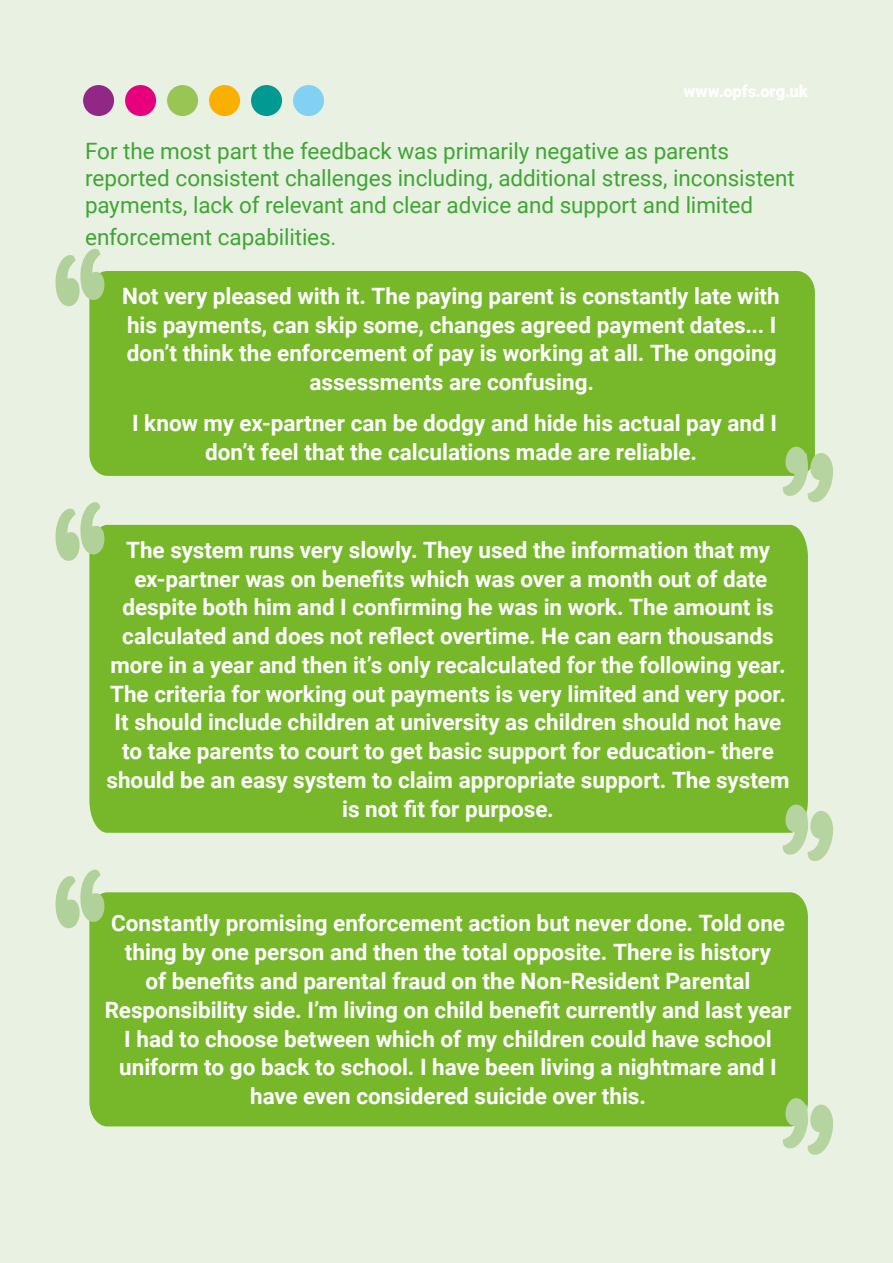
<style>
.page{position:relative;width:893px;height:1263px;background:#e9f1e2}
.page>*{position:absolute;margin:0;border:0;box-sizing:border-box;transform-origin:0 0}
.t1{font:700 22.5px/28.8px "Roboto";color:#fff;text-align:center}
.t2{font:22.5px/27px "Roboto";letter-spacing:-.005em;color:#3fa535}
.t3{font:900 16.5px "Roboto";letter-spacing:-.005em;color:#fff}
</style>
<div class="page">
<div style="left:83px;top:85px;width:31px;height:31px;background:#922885;border-radius:50%"></div>
<div style="left:125px;top:85px;width:31px;height:31px;background:#e6007d;border-radius:50%"></div>
<div style="left:167px;top:85px;width:31px;height:31px;background:#99c555;border-radius:50%"></div>
<div style="left:209px;top:85px;width:31px;height:31px;background:#f9b000;border-radius:50%"></div>
<div style="left:251px;top:85px;width:31px;height:31px;background:#009a93;border-radius:50%"></div>
<div style="left:293px;top:85px;width:31px;height:31px;background:#83d0f5;border-radius:50%"></div>
<div style="left:89px;top:271px;width:726px;height:205px;background:#76b82a"></div>
<svg style="left:55px;top:248px;width:50px;height:59px"></svg>
<svg style="left:783px;top:445px;width:50px;height:58px"></svg>
<div style="left:89px;top:525px;width:719px;height:308px;background:#76b82a"></div>
<svg style="left:55px;top:502px;width:50px;height:59px"></svg>
<svg style="left:783px;top:803px;width:50px;height:58px"></svg>
<div style="left:89px;top:892px;width:719px;height:234px;background:#76b82a"></div>
<svg style="left:55px;top:869px;width:50px;height:60px"></svg>
<svg style="left:783px;top:1097px;width:50px;height:58px"></svg>
<p class="t3" style="left:683px;top:80px;width:126px">www.opfs.org.uk</p>
<p class="t2" style="left:85px;top:136px;width:711px">For the most part the feedback was primarily negative as parents reported consistent challenges including, additional stress, inconsistent payments, lack of relevant and clear advice and support and limited</p>
<p class="t2" style="left:85px;top:223px;width:253px">enforcement capabilities.</p>
<p class="t1" style="left:122px;top:281px;width:659px">Not very pleased with it. The paying parent is constantly late with his payments, can skip some, changes agreed payment dates... I don’t think the enforcement of pay is working at all. The ongoing assessments are confusing.</p>
<p class="t1" style="left:132px;top:408px;width:646px">I know my ex-partner can be dodgy and hide his actual pay and I don’t feel that the calculations made are reliable.</p>
<p class="t1" style="left:106px;top:534px;width:685px">The system runs very slowly. They used the information that my ex-partner was on benefits which was over a month out of date despite both him and I confirming he was in work. The amount is calculated and does not reflect overtime. He can earn thousands more in a year and then it’s only recalculated for the following year.<br>The criteria for working out payments is very limited and very poor.<br>It should include children at university as children should not have to take parents to court to get basic support for education- there should be an easy system to claim appropriate support. The system is not fit for purpose.</p>
<p class="t1" style="left:105px;top:908px;width:688px">Constantly promising enforcement action but never done. Told one thing by one person and then the total opposite. There is history<br>of benefits and parental fraud on the Non-Resident Parental Responsibility side. I’m living on child benefit currently and last year I had to choose between which of my children could have school uniform to go back to school. I have been living a nightmare and I have even considered suicide over this.</p>
</div>
